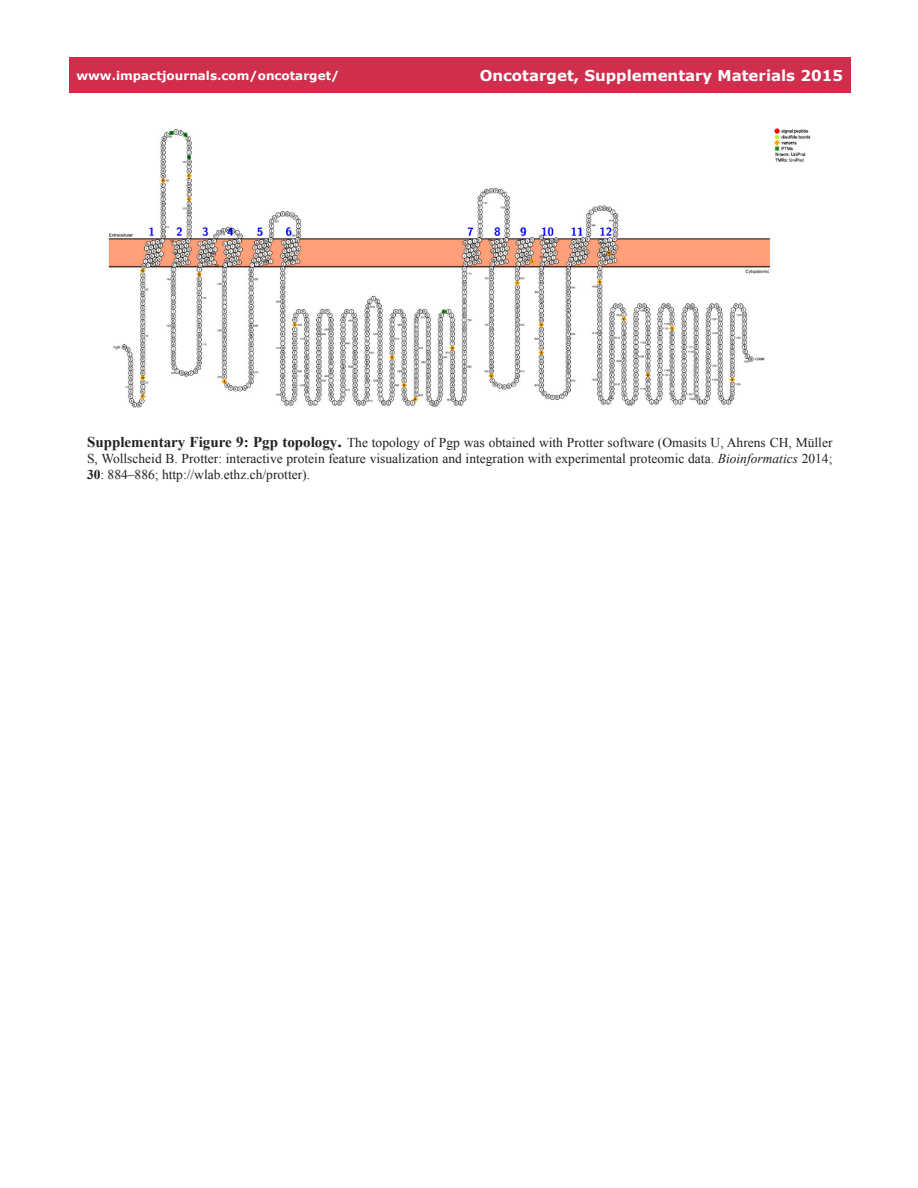
<style>
.page{position:relative;width:918px;height:1188px;background:#fff}
.page>*{position:absolute;margin:0;border:0;box-sizing:border-box;transform-origin:0 0}
.t1{font:700 15px "Verdana";color:#fff}
.FigureText{font:13.5px/16.2px "Times New Roman";color:#231f20;text-align:justify}
.t2{font:700 12px "Verdana";color:#fff}
.s1{font-weight:700;font-size:15px}
.s2{font-weight:700;font-size:18px}
.s3{font-style:italic}
.s4{font-weight:700}
</style>
<div class="page">
<div style="left:69px;top:57px;width:781px;height:36px;background:#cf2e4c"></div>
<img style="left:108px;top:128px;width:703px;height:280px">
<p class="t2" style="left:76px;top:67px;width:264px">www.impactjournals.com/oncotarget/</p>
<p class="t1" style="left:480px;top:65px;width:365px">Oncotarget, Supplementary Materials 2015</p>
<p class="FigureText" style="left:87px;top:434px;width:747px"><span class="s1">Supplementary Figure 9: Pgp topology</span><span class="s2">.</span> The topology of Pgp was obtained with Protter software (Omasits U, Ahrens CH, Müller S, Wollscheid B. Protter: interactive protein feature visualization and integration with experimental proteomic data. <span class="s3">Bioinformatics</span> 2014; <span class="s4">30</span>: 884–886; http://wlab.ethz.ch/protter).</p>
</div>
